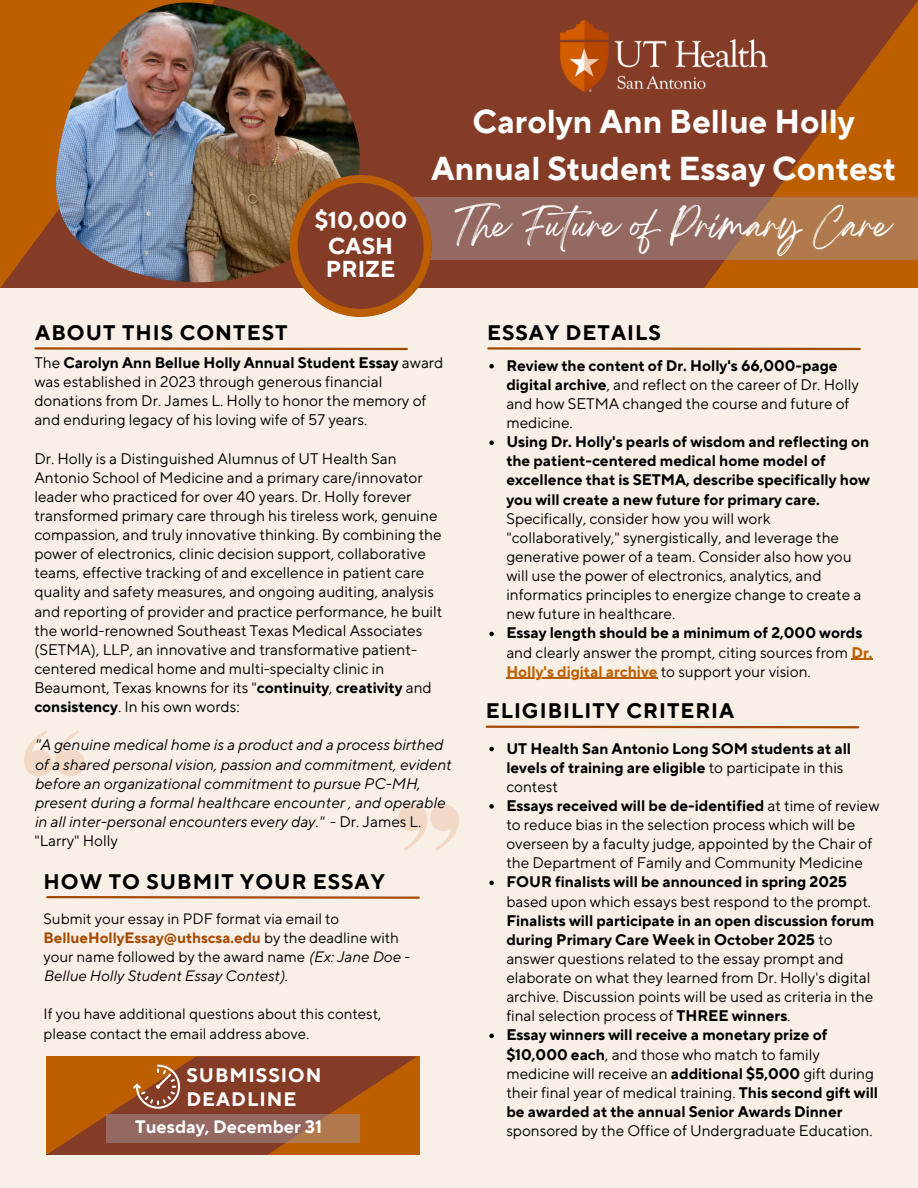
<style>
.page{position:relative;width:918px;height:1188px;background:#fff}
.page>*{position:absolute;margin:0;border:0;box-sizing:border-box;transform-origin:0 0}
.t1{font:700 33px/46.2px "TT Norms Pro";color:#fff;text-align:center}
.t2{font:31.5px "Breathing";color:#fff}
.t3{font:700 23.1px "TT Norms Pro";color:#fff}
.t4{font:700 22.95px/22.4px "TT Norms Pro";color:#fff}
.t5{font:700 21px "TT Norms Pro";letter-spacing:.05em;color:#000}
.t6{font:700 19.5px/24.8px "TT Norms Pro";letter-spacing:.05em;color:#fff}
.t7{font:700 18px "TT Norms Pro";color:#fff}
.t8{font:15.3px/19.2px "TT Norms Pro";color:#000}
.t9{font:italic 15.3px/19.2px "TT Norms Pro";color:#000}
.t10{font:700 15.3px/19.2px "TT Norms Pro";color:#000}
.t11{font:700 15.3px "TT Norms Pro";color:#bd5f00}
.t12{font:15px/19.2px "TT Norms Pro";color:#000}
.s1{font-weight:700}
.s2{font-style:normal}
.s3{font-weight:700;color:#a44900}
.s4{font-style:italic}
.s5{font-weight:700;color:#bd5f00}
.s6{font-weight:400;color:#000}
.s7{font-weight:400}
</style>
<div class="page">
<div style="left:0;top:276px;width:918px;height:912px;background:#f8efe6"></div>
<svg style="left:0;top:0;width:918px;height:288px;background:#94451c"></svg>
<img style="left:56px;top:2px;width:304px;height:280px">
<svg style="left:432px;top:197px;width:486px;height:63px;background:#9d6e5a"></svg>
<img style="left:560px;top:21px;width:207px;height:71px">
<svg style="left:290px;top:175px;width:142px;height:142px;background:#985534"></svg>
<svg style="left:487px;top:347px;width:374px;height:4px"></svg>
<svg style="left:489px;top:364px;width:5px;height:4px"></svg>
<svg style="left:489px;top:440px;width:5px;height:5px"></svg>
<svg style="left:489px;top:632px;width:5px;height:4px"></svg>
<svg style="left:851px;top:659px;width:22px;height:1px"></svg>
<hr style="left:506px;top:678px;width:152px;height:1px;background:#bd5f00">
<svg style="left:485px;top:725px;width:375px;height:4px"></svg>
<svg style="left:489px;top:747px;width:5px;height:4px"></svg>
<svg style="left:489px;top:804px;width:5px;height:5px"></svg>
<svg style="left:489px;top:881px;width:5px;height:4px"></svg>
<svg style="left:489px;top:1034px;width:5px;height:4px"></svg>
<svg style="left:46px;top:896px;width:374px;height:3px"></svg>
<svg style="left:46px;top:1056px;width:371px;height:99px;background:#9e5425"></svg>
<svg style="left:24px;top:730px;width:61px;height:46px"></svg>
<svg style="left:398px;top:805px;width:61px;height:46px"></svg>
<svg style="left:34px;top:347px;width:374px;height:4px"></svg>
<h3 class="t3" style="left:315px;top:206px;width:94px">$10,000</h3>
<h3 class="t4" style="left:326px;top:236px;width:71px">CASH<br>PRIZE</h3>
<p class="t1" style="left:431px;top:100px;width:467px">Carolyn Ann Bellue Holly<br>Annual Student Essay Contest</p>
<h2 class="t2" style="left:455px;top:216px;width:438px">The Future of Primary Care</h2>
<p class="t5" style="left:35px;top:321px;width:254px">ABOUT THIS CONTEST</p>
<h3 class="t8" style="left:34px;top:354px;width:411px">The <span class="s1">Carolyn Ann Bellue Holly Annual Student Essay</span> award was established in 2023 through generous financial donations from Dr. James L. Holly to honor the memory of and enduring legacy of his loving wife of 57 years.</h3>
<p class="t8" style="left:34px;top:449px;width:410px">Dr. Holly is a Distinguished Alumnus of UT Health San Antonio School of Medicine and a primary care/innovator leader who practiced for over 40 years. Dr. Holly forever transformed primary care through his tireless work, genuine compassion, and truly innovative thinking. By combining the power of electronics, clinic decision support, collaborative teams, effective tracking of and excellence in patient care quality and safety measures, and ongoing auditing, analysis and reporting of provider and practice performance, he built the world-renowned Southeast Texas Medical Associates (SETMA), LLP, an innovative and transformative patient&shy;centered medical home and multi-specialty clinic in Beaumont, Texas knowns for its "<span class="s1">continuity</span>, <span class="s1">creativity</span> and <span class="s1">consistency</span>. In his own words:</p>
<p class="t9" style="left:34px;top:736px;width:418px">"A genuine medical home is a product and a process birthed of a shared personal vision, passion and commitment, evident before an organizational commitment to pursue PC-MH, present during a formal healthcare encounter , and operable in all inter-personal encounters every day." <span class="s2">- Dr. James L. "Larry" Holly</span></p>
<p class="t5" style="left:43px;top:869px;width:343px">HOW TO SUBMIT YOUR ESSAY</p>
<h4 class="t12" style="left:43px;top:910px;width:368px">Submit your essay in PDF format via email to <span class="s3">BellueHollyEssay@uthscsa.edu</span> by the deadline with your name followed by the award name <span class="s4">(Ex: Jane Doe - Bellue Holly Student Essay Contest).</span></h4>
<h5 class="t12" style="left:43px;top:1005px;width:339px">If you have additional questions about this contest, please contact the email address above.</h5>
<h3 class="t6" style="left:186px;top:1063px;width:136px">SUBMISSION<br>DEADLINE</h3>
<p class="t7" style="left:135px;top:1116px;width:188px">Tuesday, December 31</p>
<p class="t5" style="left:487px;top:321px;width:175px">ESSAY DETAILS</p>
<h3 class="t8" style="left:506px;top:356px;width:354px"><span class="s1">Review the content of Dr. Holly's 66,000-page digital archive</span>, and reflect on the career of Dr. Holly and how SETMA changed the course and future of medicine.</h3>
<p class="t8" style="left:506px;top:433px;width:365px"><span class="s1">Using Dr. Holly's pearls of wisdom and reflecting on the patient-centered medical home model of excellence that is SETMA, describe specifically how you will create a new future for primary care.<br></span>Specifically, consider how you will work "collaboratively," synergistically, and leverage the generative power of a team. Consider also how you will use the power of electronics, analytics, and informatics principles to energize change to create a new future in healthcare.</p>
<p class="t8" style="left:506px;top:624px;width:368px"><span class="s1">Essay length should be a minimum of 2,000 words </span>and clearly answer the prompt, citing sources from <span class="s5">Dr.</span></p>
<p class="t11" style="left:506px;top:662px;width:306px">Holly's digital archive <span class="s6">to support your vision.</span></p>
<p class="t5" style="left:486px;top:698px;width:250px">ELIGIBILITY CRITERIA</p>
<h3 class="t10" style="left:506px;top:739px;width:346px">UT Health San Antonio Long SOM students at all levels of training are eligible <span class="s7">to participate in this contest</span></h3>
<p class="t8" style="left:506px;top:797px;width:375px"><span class="s1">Essays received will be de-identified</span> at time of review to reduce bias in the selection process which will be overseen by a faculty judge, appointed by the Chair of the Department of Family and Community Medicine</p>
<p class="t8" style="left:506px;top:873px;width:369px"><span class="s1">FOUR finalists will be announced in spring 2025 </span>based upon which essays best respond to the prompt.<br><span class="s1">Finalists will participate in an open discussion forum during Primary Care Week in October 2025</span> to answer questions related to the essay prompt and elaborate on what they learned from Dr. Holly's digital archive. Discussion points will be used as criteria in the final selection process of <span class="s1">THREE winners</span>.</p>
<p class="t8" style="left:506px;top:1026px;width:373px"><span class="s1">Essay winners will receive a monetary prize of $10,000 each</span>, and those who match to family medicine will receive an <span class="s1">additional $5,000</span> gift during their final year of medical training. <span class="s1">This second gift will be awarded at the annual Senior Awards Dinner </span>sponsored by the Office of Undergraduate Education.</p>
</div>
